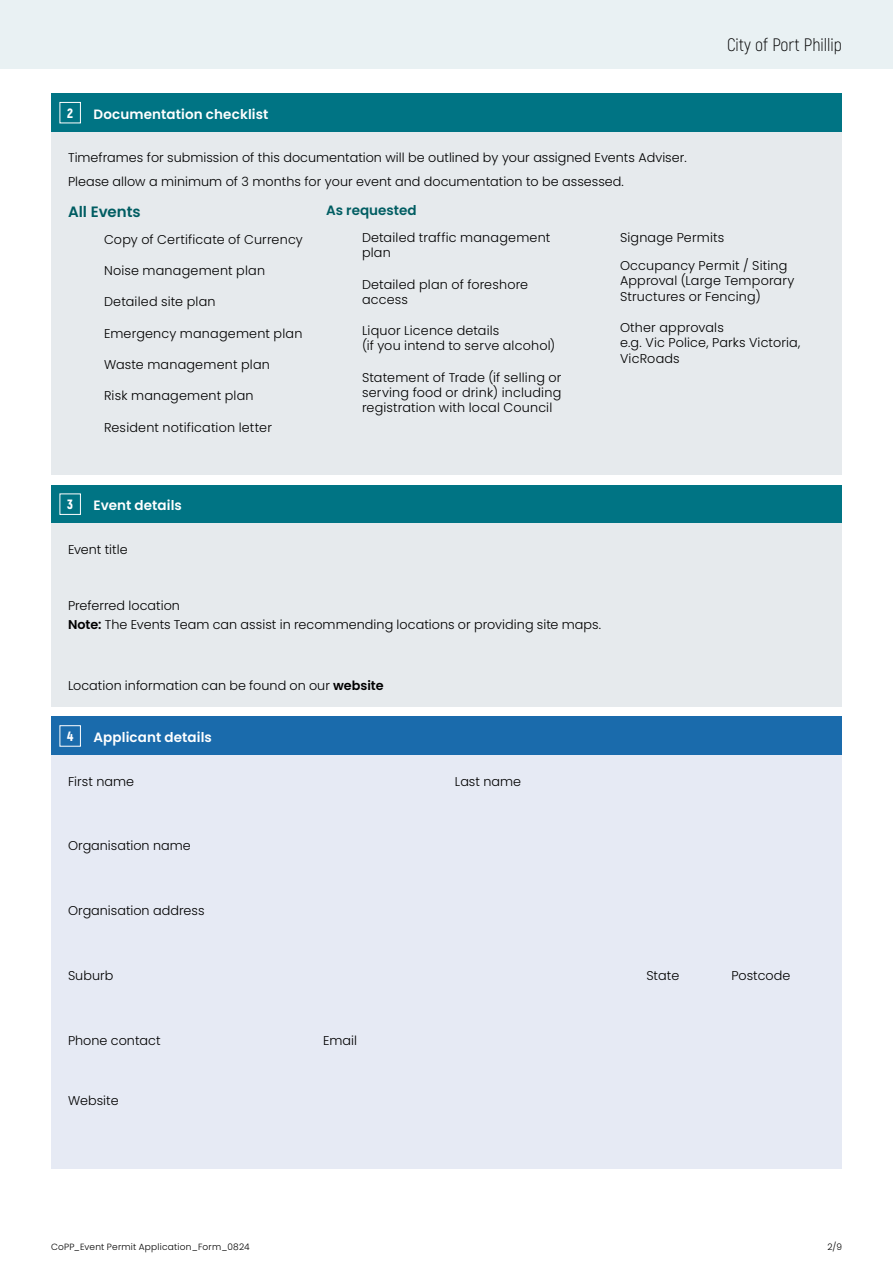
<style>
.page{position:relative;width:893px;height:1263px;background:#fff}
.page>*{position:absolute;margin:0;border:0;box-sizing:border-box;transform-origin:0 0}
.t1{font:300 18px "Akrobat";color:#000}
.t2{font:600 15px "Poppins";color:#005d62}
.t3{font:600 13.5px "Poppins";letter-spacing:.01em;color:#fff}
.t4{font:600 13.5px "Poppins";color:#005d62}
.t5{font:900 13.5px "Akrobat";color:#fff}
.t6{font:300 12.75px/15.3px "Poppins";letter-spacing:.005em;color:#000}
.t7{font:300 9px "Poppins";letter-spacing:.025em;color:#000}
.s1{font-weight:600}
</style>
<div class="page">
<div style="left:0;top:0;width:893px;height:68px;background:#e9f1f3"></div>
<div style="left:51px;top:94px;width:791px;height:38px;background:#007484"></div>
<div style="left:51px;top:132px;width:791px;height:343px;background:#e6eaed"></div>
<div style="left:60px;top:102px;width:21px;height:21px;border:1px solid #fff"></div>
<div style="left:51px;top:485px;width:791px;height:38px;background:#007484"></div>
<div style="left:51px;top:523px;width:791px;height:183px;background:#e6eaed"></div>
<div style="left:60px;top:493px;width:21px;height:22px;border:1px solid #fff"></div>
<div style="left:51px;top:717px;width:791px;height:38px;background:#1a6bac"></div>
<div style="left:51px;top:755px;width:791px;height:414px;background:#e6eaf4"></div>
<div style="left:60px;top:725px;width:21px;height:21px;border:1px solid #fff"></div>
<h1 class="t1" style="left:727px;top:34px;width:116px">City of Port Phillip</h1>
<p class="t5" style="left:67px;top:104px;width:7px">2</p>
<p class="t3" style="left:94px;top:106px;width:176px">Documentation checklist</p>
<p class="t6" style="left:68px;top:146px;width:620px;line-height:23.9px">Timeframes for submission of this documentation will be outlined by your assigned Events Adviser.<br>Please allow a minimum of 3 months for your event and documentation to be assessed.</p>
<p class="t2" style="left:68px;top:203px;width:74px">All Events</p>
<p class="t6" style="left:104px;top:232px;width:200px">Copy of Certificate of Currency</p>
<p class="t6" style="left:104px;top:263px;width:163px">Noise management plan</p>
<p class="t6" style="left:104px;top:294px;width:113px">Detailed site plan</p>
<p class="t6" style="left:104px;top:325px;width:200px">Emergency management plan</p>
<p class="t6" style="left:104px;top:357px;width:167px">Waste management plan</p>
<p class="t6" style="left:104px;top:388px;width:151px">Risk management plan</p>
<p class="t6" style="left:104px;top:420px;width:169px">Resident notification letter</p>
<p class="t4" style="left:326px;top:202px;width:92px">As requested</p>
<p class="t6" style="left:362px;top:230px;width:190px">Detailed traffic management plan</p>
<p class="t6" style="left:362px;top:276px;width:168px">Detailed plan of foreshore access</p>
<p class="t6" style="left:362px;top:323px;width:195px">Liquor Licence details<br>(if you intend to serve alcohol)</p>
<p class="t6" style="left:362px;top:370px;width:201px;text-align:justify">Statement of Trade (if selling or serving food or drink) including registration with local Council</p>
<p class="t6" style="left:620px;top:230px;width:106px">Signage Permits</p>
<p class="t6" style="left:620px;top:258px;width:176px">Occupancy Permit / Siting<br>Approval (Large Temporary<br>Structures or Fencing)</p>
<p class="t6" style="left:620px;top:320px;width:182px">Other approvals<br>e.g. Vic Police, Parks Victoria,<br>VicRoads</p>
<p class="t5" style="left:67px;top:495px;width:7px">3</p>
<p class="t3" style="left:94px;top:498px;width:90px">Event details</p>
<p class="t6" style="left:68px;top:542px;width:61px">Event title</p>
<p class="t6" style="left:68px;top:596px;width:535px;line-height:19.5px">Preferred location<br><span class="s1">Note:</span> The Events Team can assist in recommending locations or providing site maps.</p>
<p class="t6" style="left:68px;top:677px;width:317px">Location information can be found on our <span class="s1">website</span></p>
<p class="t5" style="left:67px;top:727px;width:8px">4</p>
<p class="t3" style="left:94px;top:729px;width:120px">Applicant details</p>
<p class="t6" style="left:68px;top:773px;width:67px">First name</p>
<p class="t6" style="left:455px;top:773px;width:68px">Last name</p>
<p class="t6" style="left:68px;top:838px;width:124px">Organisation name</p>
<p class="t6" style="left:68px;top:903px;width:138px">Organisation address</p>
<p class="t6" style="left:68px;top:967px;width:47px">Suburb</p>
<p class="t6" style="left:646px;top:967px;width:34px">State</p>
<p class="t6" style="left:731px;top:967px;width:60px">Postcode</p>
<p class="t6" style="left:68px;top:1032px;width:94px">Phone contact</p>
<p class="t6" style="left:323px;top:1032px;width:35px">Email</p>
<p class="t6" style="left:68px;top:1093px;width:52px">Website</p>
<p class="t7" style="left:51px;top:1241px;width:200px">CoPP_Event Permit Application_Form_0824</p>
<p class="t7" style="left:827px;top:1241px;width:16px">2/9</p>
</div>
